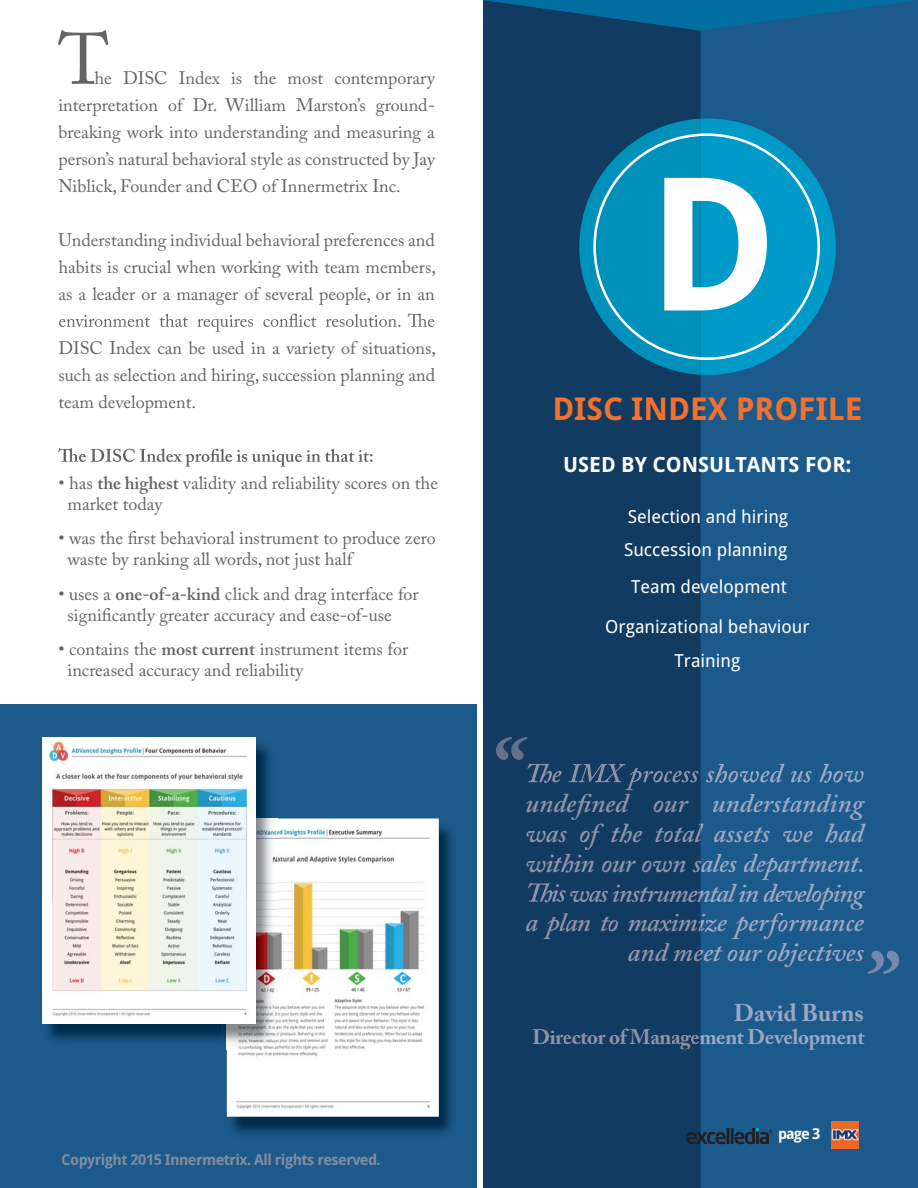
<style>
.page{position:relative;width:918px;height:1188px;background:#fff}
.page>*{position:absolute;margin:0;border:0;box-sizing:border-box;transform-origin:0 0}
.t1{font:italic 700 92.4px "Adobe Caslon Pro";color:#66708d}
.t2{font:italic 700 92.4px "Adobe Caslon Pro";color:#7688ad}
.t3{font:72px "Adobe Caslon Pro";color:#636466}
.t4{font:700 31.5px "Droid Sans";color:#f3712e}
.t5{font:italic 600 27px/29.8px "Adobe Caslon Pro";letter-spacing:-.015em;color:#9ca7c3;text-align:right}
.t6{font:700 24.15px "Adobe Caslon Pro";color:#9ca7c3}
.t7{font:700 21px "Adobe Caslon Pro";letter-spacing:-.02em;color:#8f93a9}
.t8{font:700 21px "Droid Sans";color:#fff}
.t9{font:18px/27px "Adobe Caslon Pro";color:#636466}
.t10{font:18px/32.5px "Droid Sans";color:#fff}
.t11{font:700 15px "Droid Sans";letter-spacing:-.035em;color:#828b9f}
.t12{font:700 15px "Droid Sans";color:#fff}
.s1{font-weight:600}
.s2{color:#8f93a9}
.s3{color:#9ca7c3}
</style>
<div class="page">
<div style="left:0;top:704px;width:477px;height:484px;background:#1b5a8b"></div>
<div style="left:483px;top:0;width:435px;height:1188px;background:#1b5a8b"></div>
<div style="left:483px;top:31px;width:217px;height:1157px;background:#113b60"></div>
<svg style="left:483px;top:0;width:432px;height:31px"></svg>
<svg style="left:59px;top:313px;width:376px;height:19px"></svg>
<svg style="left:58px;top:448px;width:315px;height:19px"></svg>
<svg style="left:579px;top:118px;width:257px;height:257px"></svg>
<svg style="left:593px;top:133px;width:227px;height:227px;background:#36a4c7"></svg>
<div style="left:526px;top:920px;width:12px;height:12px;background:#113b60"></div>
<svg style="left:527px;top:763px;width:333px;height:199px"></svg>
<div style="left:533px;top:1029px;width:16px;height:15px;background:#113b60"></div>
<div style="left:550px;top:1030px;width:6px;height:14px;background:#113b60"></div>
<div style="left:556px;top:1034px;width:7px;height:10px;background:#113b60"></div>
<svg style="left:563px;top:1032px;width:43px;height:12px"></svg>
<div style="left:610px;top:1034px;width:9px;height:10px;background:#113b60"></div>
<div style="left:620px;top:1028px;width:51px;height:16px;background:#113b60"></div>
<svg style="left:672px;top:1032px;width:28px;height:17px"></svg>
<div style="left:496px;top:737px;width:31px;height:23px;background:#113b60"></div>
<svg style="left:686px;top:1128px;width:86px;height:16px"></svg>
<img style="left:831px;top:1121px;width:27px;height:27px">
<img style="left:226px;top:826px;width:226px;height:308px">
<img style="left:227px;top:818px;width:212px;height:299px">
<img style="left:42px;top:737px;width:228px;height:304px">
<img style="left:227px;top:818px;width:50px;height:231px">
<img style="left:43px;top:737px;width:213px;height:287px">
<h2 class="t3" style="left:58px;top:32px;width:52px">T</h2>
<p class="t9" style="left:58px;top:66px;width:378px;text-align:justify;text-indent:36px">he DISC Index is the most contemporary interpretation of Dr. William Marston’s ground&shy;breaking work into understanding and measuring a person’s natural behavioral style as constructed by Jay Niblick, Founder and CEO of Innermetrix Inc.</p>
<p class="t9" style="left:58px;top:228px;width:379px;text-align:justify">Understanding individual behavioral preferences and habits is crucial when working with team members, as a leader or a manager of several people, or in an</p>
<p class="t9" style="left:58px;top:336px;width:379px;text-align:justify">DISC Index can be used in a variety of situations, such as selection and hiring, succession planning and team development.</p>
<p class="t9" style="left:68px;top:474px;width:372px;line-height:21px;text-indent:-9px">• has <span class="s1">the highest</span> validity and reliability scores on the market today</p>
<p class="t9" style="left:68px;top:530px;width:370px;line-height:21px;text-indent:-9px">• was the first behavioral instrument to produce zero waste by ranking all words, not just half</p>
<p class="t9" style="left:68px;top:585px;width:353px;line-height:21px;text-indent:-9px">• uses a <span class="s1">one-of-a-kind</span> click and drag interface for significantly greater accuracy and ease-of-use</p>
<p class="t9" style="left:68px;top:641px;width:342px;line-height:21px;text-indent:-9px">• contains the <span class="s1">most current</span> instrument items for increased accuracy and reliability</p>
<p class="t11" style="left:61px;top:1153px;width:321px">Copyright 2015 Innermetrix. All rights reserved.</p>
<h1 class="t1" style="left:485px;top:714px;width:33px">“</h1>
<h3 class="t4" style="left:553px;top:396px;width:311px">DISC INDEX PROFILE</h3>
<p class="t8" style="left:563px;top:457px;width:290px">USED BY CONSULTANTS FOR:</p>
<p class="t10" style="left:624px;top:502px;width:166px">Selection and hiring<br>Succession planning</p>
<p class="t10" style="left:631px;top:572px;width:157px">Team development</p>
<p class="t10" style="left:605px;top:612px;width:206px;line-height:33.6px;text-align:center">Organizational behaviour<br>Training</p>
<h3 class="t5" style="left:525px;top:761px;width:341px">w<br><span class="s2">undefined our</span> understanding <span class="s2">was of the total</span> assets we had <span class="s2">within our own</span> sales department. <span class="s2">was instrumen</span>tal in developing<br><span class="s2">a plan to maximi</span>ze performance <span class="s2">and m</span>eet our objectives</h3>
<h3 class="t6" style="left:734px;top:999px;width:131px">David Burns</h3>
<p class="t7" style="left:532px;top:1024px;width:334px">Director of Managem<span class="s3">ent Development</span></p>
<h1 class="t2" style="left:910px;top:996px;width:33px;rotate:-180deg">“</h1>
<p class="t12" style="left:778px;top:1128px;width:44px">page 3</p>
</div>
